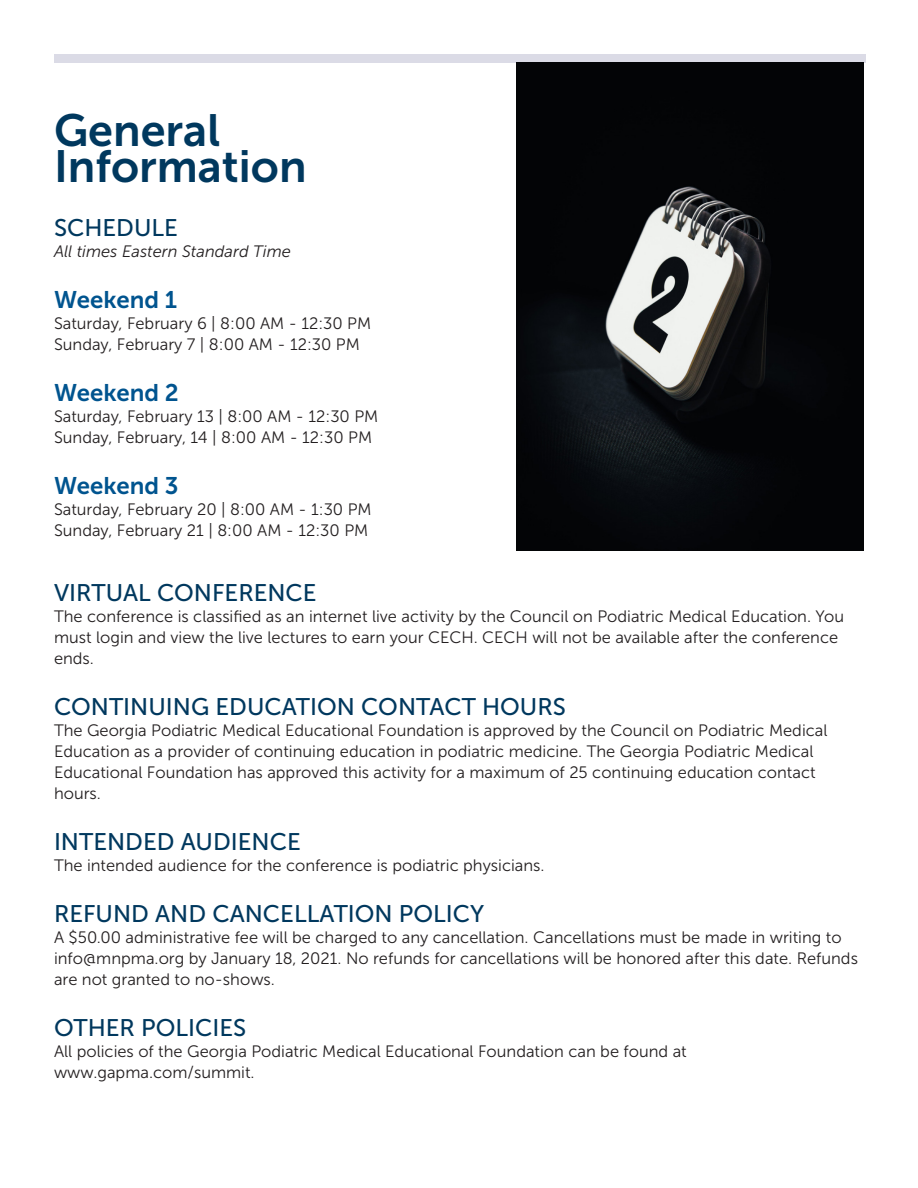
<style>
.page{position:relative;width:918px;height:1188px;background:#fff}
.page>*{position:absolute;margin:0;border:0;box-sizing:border-box;transform-origin:0 0}
.t1{font:45px "Museo Sans 700";color:#00385e}
.t2{font:24px "Museo Sans 500";color:#00385e}
.t3{font:24px "Museo Sans 700";color:#00548f}
.t4{font:16.5px/21px "Museo Sans 300";color:#231f20}
.t5{font:italic 16.5px "Museo Sans 300";color:#231f20}
</style>
<div class="page">
<div style="left:54px;top:54px;width:811px;height:8px;background:#dbdbe6"></div>
<img style="left:517px;top:62px;width:347px;height:488px">
<p class="t1" style="left:54px;top:105px;width:168px">General</p>
<p class="t1" style="left:54px;top:141px;width:254px">Information</p>
<p class="t2" style="left:54px;top:215px;width:126px">SCHEDULE</p>
<p class="t5" style="left:54px;top:243px;width:238px">All times Eastern Standard Time</p>
<p class="t3" style="left:54px;top:287px;width:125px">Weekend 1</p>
<p class="t4" style="left:54px;top:313px;width:319px">Saturday, February 6 | 8:00 AM - 12:30 PM</p>
<p class="t4" style="left:54px;top:334px;width:307px">Sunday, February 7 | 8:00 AM - 12:30 PM</p>
<p class="t3" style="left:54px;top:380px;width:126px">Weekend 2</p>
<p class="t4" style="left:54px;top:406px;width:326px">Saturday, February 13 | 8:00 AM - 12:30 PM</p>
<p class="t4" style="left:54px;top:427px;width:320px">Sunday, February, 14 | 8:00 AM - 12:30 PM</p>
<p class="t3" style="left:54px;top:473px;width:126px">Weekend 3</p>
<p class="t4" style="left:54px;top:499px;width:319px">Saturday, February 20 | 8:00 AM - 1:30 PM</p>
<p class="t4" style="left:54px;top:520px;width:316px">Sunday, February 21 | 8:00 AM - 12:30 PM</p>
<p class="t2" style="left:54px;top:580px;width:264px">VIRTUAL CONFERENCE</p>
<p class="t4" style="left:54px;top:606px;width:792px">The conference is classified as an internet live activity by the Council on Podiatric Medical Education. You must login and view the live lectures to earn your CECH. CECH will not be available after the conference ends.</p>
<p class="t2" style="left:54px;top:694px;width:513px">CONTINUING EDUCATION CONTACT HOURS</p>
<p class="t4" style="left:54px;top:720px;width:775px">The Georgia Podiatric Medical Educational Foundation is approved by the Council on Podiatric Medical Education as a provider of continuing education in podiatric medicine. The Georgia Podiatric Medical Educational Foundation has approved this activity for a maximum of 25 continuing education contact hours.</p>
<p class="t2" style="left:54px;top:829px;width:248px">INTENDED AUDIENCE</p>
<p class="t4" style="left:54px;top:855px;width:492px">The intended audience for the conference is podiatric physicians.</p>
<p class="t2" style="left:54px;top:901px;width:432px">REFUND AND CANCELLATION POLICY</p>
<p class="t4" style="left:54px;top:927px;width:805px">A $50.00 administrative fee will be charged to any cancellation. Cancellations must be made in writing to info@mnpma.org by January 18, 2021. No refunds for cancellations will be honored after this date. Refunds are not granted to no-shows.</p>
<p class="t2" style="left:54px;top:1015px;width:194px">OTHER POLICIES</p>
<p class="t4" style="left:54px;top:1041px;width:634px">All policies of the Georgia Podiatric Medical Educational Foundation can be found at www.gapma.com/summit.</p>
</div>
